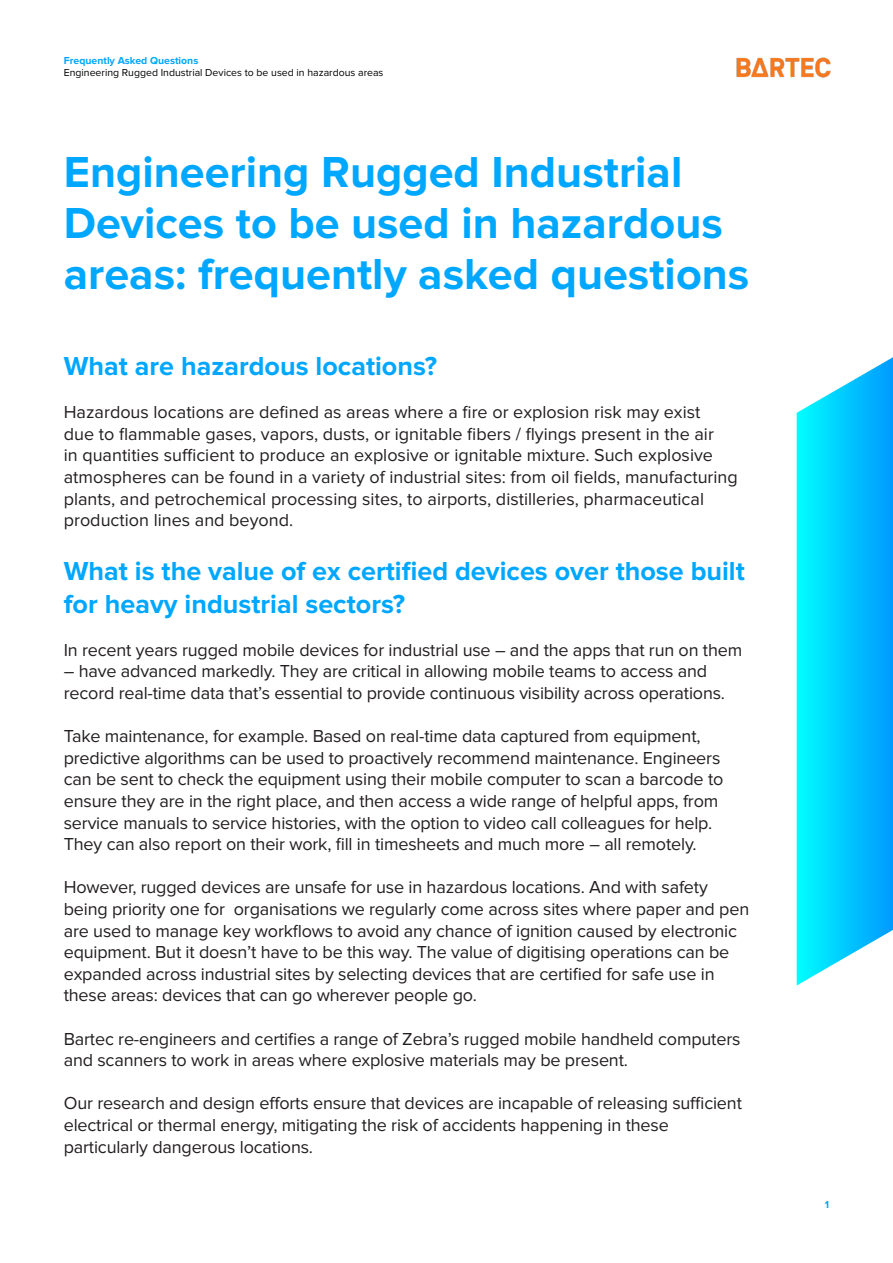
<style>
.page{position:relative;width:893px;height:1263px;background:#fff}
.page>*{position:absolute;margin:0;border:0;box-sizing:border-box;transform-origin:0 0}
.t1{font:700 45px/51px "Proxima Nova";color:#00a7ff}
.t2{font:700 27px/32.4px "Proxima Nova";color:#00a7ff}
.t3{font:18px/21.6px "Proxima Nova";letter-spacing:-.01em;color:#231f20}
.t4{font:10.5px "Proxima Nova";color:#000}
.t5{font:700 10.5px "Proxima Nova";color:#00a7ff}
</style>
<div class="page">
<img style="left:736px;top:57px;width:95px;height:21px">
<svg style="left:797px;top:357px;width:96px;height:628px"></svg>
<p class="t5" style="left:64px;top:54px;width:136px">Frequently Asked Questions</p>
<p class="t4" style="left:64px;top:67px;width:321px">Engineering Rugged Industrial Devices to be used in hazardous areas</p>
<p class="t1" style="left:64px;top:147px;width:687px">Engineering Rugged Industrial<br>Devices to be used in hazardous areas: frequently asked questions</p>
<p class="t2" style="left:64px;top:350px;width:375px">What are hazardous locations?</p>
<p class="t3" style="left:64px;top:402px;width:675px">Hazardous locations are defined as areas where a fire or explosion risk may exist<br>due to flammable gases, vapors, dusts, or ignitable fibers / flyings present in the air<br>in quantities sufficient to produce an explosive or ignitable mixture. Such explosive atmospheres can be found in a variety of industrial sites: from oil fields, manufacturing plants, and petrochemical processing sites, to airports, distilleries, pharmaceutical production lines and beyond.</p>
<p class="t2" style="left:64px;top:556px;width:683px">What is the value of ex certified devices over those built for heavy industrial sectors?</p>
<p class="t3" style="left:64px;top:639px;width:680px">In recent years rugged mobile devices for industrial use – and the apps that run on them</p>
<p class="t3" style="left:64px;top:661px;width:663px">– have advanced markedly. They are critical in allowing mobile teams to access and record real-time data that’s essential to provide continuous visibility across operations.</p>
<p class="t3" style="left:64px;top:726px;width:661px">Take maintenance, for example. Based on real-time data captured from equipment, predictive algorithms can be used to proactively recommend maintenance. Engineers can be sent to check the equipment using their mobile computer to scan a barcode to ensure they are in the right place, and then access a wide range of helpful apps, from service manuals to service histories, with the option to video call colleagues for help.<br>They can also report on their work, fill in timesheets and much more – all remotely.</p>
<p class="t3" style="left:64px;top:877px;width:687px">However, rugged devices are unsafe for use in hazardous locations. And with safety being priority one for organisations we regularly come across sites where paper and pen are used to manage key workflows to avoid any chance of ignition caused by electronic equipment. But it doesn’t have to be this way. The value of digitising operations can be expanded across industrial sites by selecting devices that are certified for safe use in these areas: devices that can go wherever people go.</p>
<p class="t3" style="left:64px;top:1028px;width:678px">Bartec re-engineers and certifies a range of Zebra’s rugged mobile handheld computers and scanners to work in areas where explosive materials may be present.</p>
<p class="t3" style="left:64px;top:1093px;width:680px">Our research and design efforts ensure that devices are incapable of releasing sufficient electrical or thermal energy, mitigating the risk of accidents happening in these particularly dangerous locations.</p>
<p class="t5" style="left:825px;top:1198px;width:6px">1</p>
</div>
